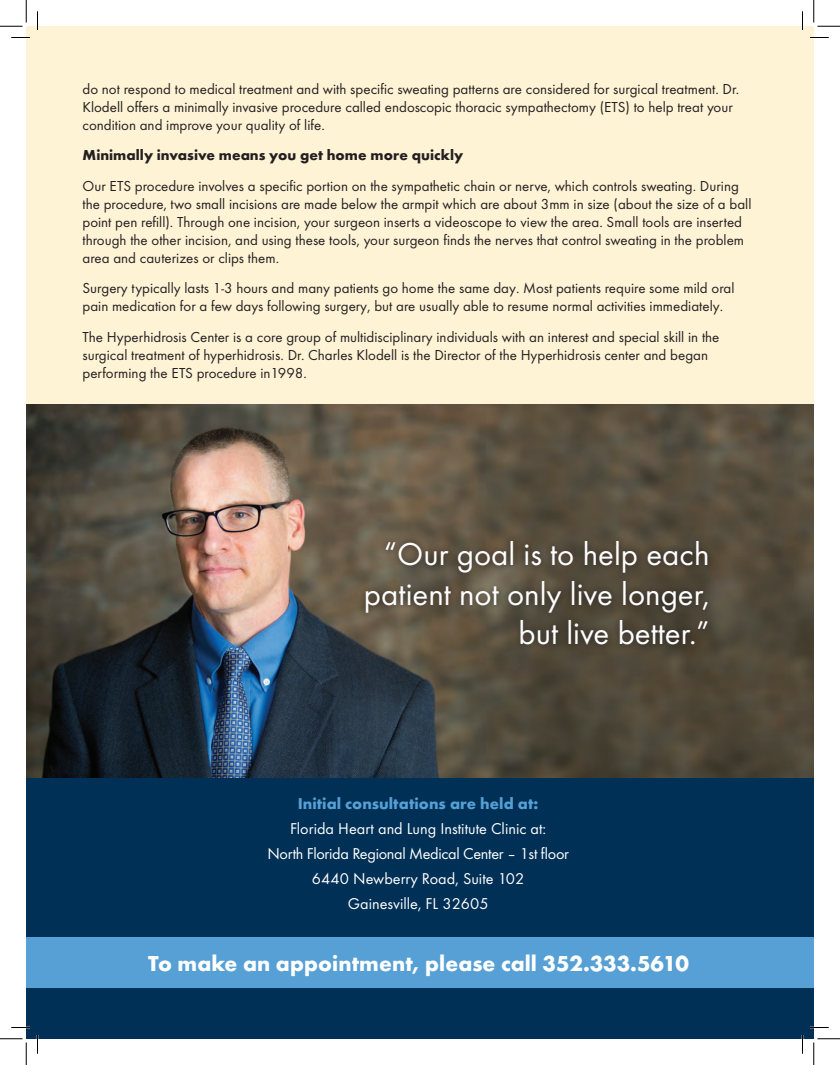
<style>
.page{position:relative;width:840px;height:1065px;background:#fff}
.page>*{position:absolute;margin:0;border:0;box-sizing:border-box;transform-origin:0 0}
.t1{font:33px/39.5px "Function Pro";color:#fff;text-align:right}
.t2{font:700 22.5px "Function Pro";color:#fff}
.t3{font:16.25px "Function Pro";color:#fff}
.t4{font:16.25px "Function Pro";letter-spacing:-.02em;color:#fff}
.t5{font:700 16.25px "Function Pro";color:#56a0d5}
.t6{font:15px/18px "Function Pro";color:#231f20}
.t7{font:700 15px "Function Pro";letter-spacing:.005em;color:#231f20}
</style>
<div class="page">
<div style="left:26px;top:769px;width:788px;height:270px;background:#003056"></div>
<div style="left:26px;top:938px;width:788px;height:50px;background:#56a0d5"></div>
<div style="left:26px;top:27px;width:788px;height:729px;background:#fef3d5"></div>
<img style="left:26px;top:405px;width:788px;height:373px">
<div style="left:360px;top:535px;width:354px;height:116px;background:#231f20;opacity:.75"></div>
<svg style="left:11px;top:37px;width:19px;height:1px"></svg>
<svg style="left:810px;top:37px;width:19px;height:1px"></svg>
<svg style="left:11px;top:1027px;width:19px;height:1px"></svg>
<svg style="left:810px;top:1027px;width:19px;height:1px"></svg>
<svg style="left:37px;top:11px;width:1px;height:19px"></svg>
<svg style="left:37px;top:1035px;width:1px;height:19px"></svg>
<svg style="left:802px;top:11px;width:1px;height:19px"></svg>
<svg style="left:802px;top:1035px;width:1px;height:19px"></svg>
<svg style="left:0;top:0;width:27px;height:27px"></svg>
<svg style="left:0;top:1039px;width:27px;height:26px"></svg>
<svg style="left:814px;top:0;width:26px;height:27px"></svg>
<svg style="left:814px;top:1039px;width:26px;height:26px"></svg>
<p class="t6" style="left:82px;top:80px;width:658px">do not respond to medical treatment and with specific sweating patterns are considered for surgical treatment. Dr.<br>Klodell offers a minimally invasive procedure called endoscopic thoracic sympathectomy (ETS) to help treat your condition and improve your quality of life.</p>
<p class="t7" style="left:82px;top:146px;width:382px">Minimally invasive means you get home more quickly</p>
<p class="t6" style="left:82px;top:177px;width:671px">Our ETS procedure involves a specific portion on the sympathetic chain or nerve, which controls sweating. During the procedure, two small incisions are made below the armpit which are about 3mm in size (about the size of a ball point pen refill). Through one incision, your surgeon inserts a videoscope to view the area. Small tools are inserted through the other incision, and using these tools, your surgeon finds the nerves that control sweating in the problem area and cauterizes or clips them.</p>
<p class="t6" style="left:82px;top:279px;width:654px">Surgery typically lasts 1-3 hours and many patients go home the same day. Most patients require some mild oral pain medication for a few days following surgery, but are usually able to resume normal activities immediately.</p>
<p class="t6" style="left:82px;top:328px;width:639px">The Hyperhidrosis Center is a core group of multidisciplinary individuals with an interest and special skill in the surgical treatment of hyperhidrosis. Dr. Charles Klodell is the Director of the Hyperhidrosis center and began performing the ETS procedure in1998.</p>
<p class="t1" style="left:364px;top:534px;width:347px">“Our goal is to help each patient not only live longer, but live better.”</p>
<p class="t5" style="left:298px;top:794px;width:242px">Initial consultations are held at:</p>
<p class="t3" style="left:290px;top:820px;width:258px">Florida Heart and Lung Institute Clinic at:</p>
<p class="t4" style="left:267px;top:845px;width:303px">North Florida Regional Medical Center – 1st floor</p>
<p class="t3" style="left:312px;top:870px;width:214px">6440 Newberry Road, Suite 102</p>
<p class="t3" style="left:348px;top:895px;width:142px">Gainesville, FL 32605</p>
<p class="t2" style="left:148px;top:949px;width:542px">To make an appointment, please call 352.333.5610</p>
</div>
